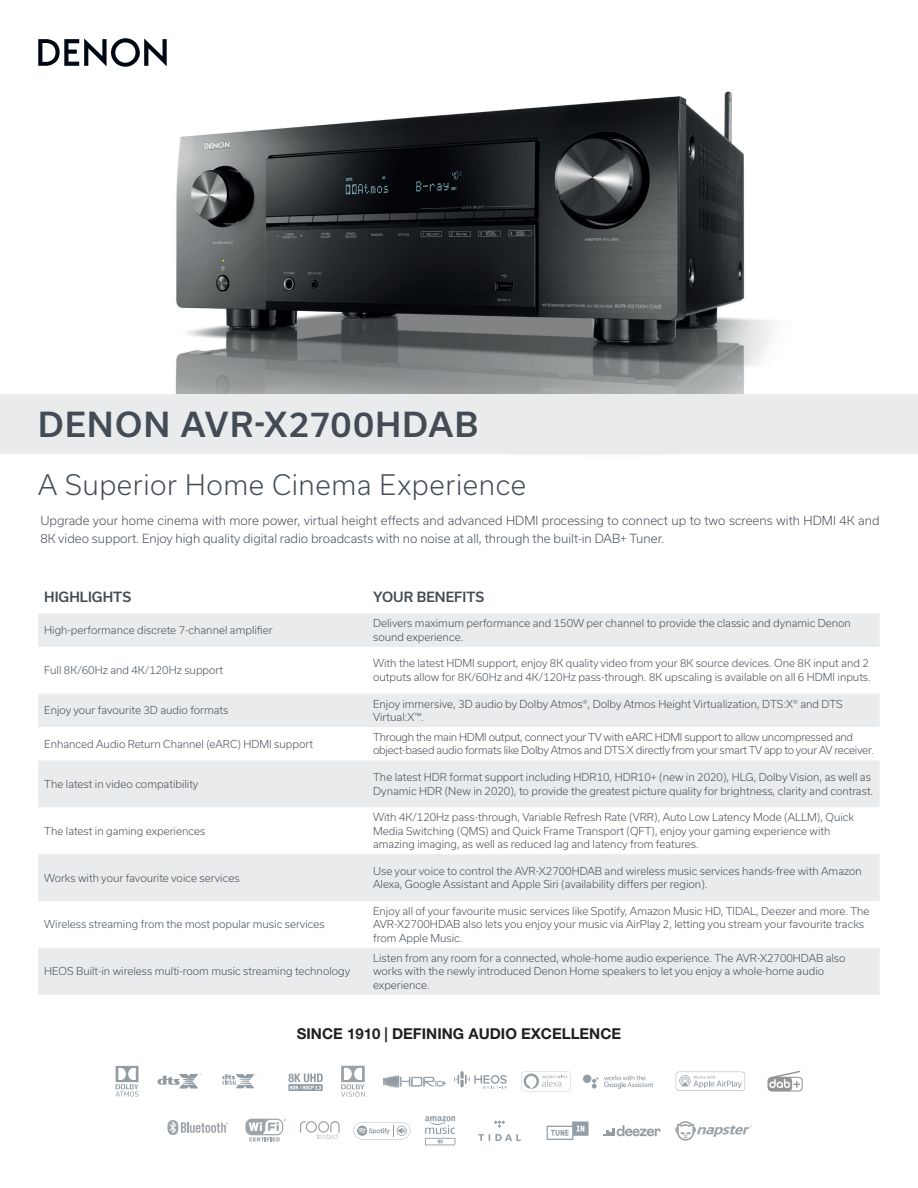
<style>
.page{position:relative;width:918px;height:1188px;background:#fff}
.page>*{position:absolute;margin:0;border:0;box-sizing:border-box;transform-origin:0 0}
.t1{font:500 33px "Usual";letter-spacing:.04em;color:#434c55}
.t2{font:300 27px "Usual";letter-spacing:.02em;color:#434c55}
.t3{font:700 15px "Helvetica Neue LT Std";color:#231f20}
.t4{font:500 13.5px "Usual";color:#434c55}
.t5{font:300 12px/17.2px "Usual";color:#434c55}
.t6{font:300 10.5px/13.5px "Usual";color:#434c55}
.t7{font:300 10.5px/13.5px "Usual";letter-spacing:-.025em;color:#434c55}
</style>
<div class="page">
<svg style="left:38px;top:38px;width:129px;height:29px"></svg>
<svg style="left:675px;top:1121px;width:77px;height:20px"></svg>
<img style="left:175px;top:91px;width:599px;height:303px">
<svg style="left:38px;top:613px;width:842px;height:382px;fill:#e9ebec"></svg>
<svg style="left:300px;top:1121px;width:40px;height:18px"></svg>
<svg style="left:478px;top:1120px;width:43px;height:21px"></svg>
<svg style="left:547px;top:1122px;width:42px;height:18px"></svg>
<svg style="left:521px;top:1071px;width:50px;height:20px"></svg>
<svg style="left:583px;top:1074px;width:70px;height:15px"></svg>
<svg style="left:676px;top:1072px;width:69px;height:19px"></svg>
<svg style="left:167px;top:1120px;width:61px;height:15px"></svg>
<svg style="left:245px;top:1119px;width:41px;height:23px"></svg>
<svg style="left:603px;top:1125px;width:58px;height:11px"></svg>
<svg style="left:425px;top:1116px;width:30px;height:29px"></svg>
<svg style="left:353px;top:1122px;width:57px;height:17px"></svg>
<svg style="left:116px;top:1066px;width:23px;height:31px"></svg>
<div style="left:288px;top:1084px;width:35px;height:7px;background:#919ba3"></div>
<svg style="left:288px;top:1074px;width:35px;height:16px"></svg>
<svg style="left:341px;top:1066px;width:24px;height:31px"></svg>
<svg style="left:454px;top:1071px;width:55px;height:18px"></svg>
<svg style="left:157px;top:1074px;width:44px;height:14px"></svg>
<svg style="left:222px;top:1074px;width:35px;height:14px"></svg>
<img style="left:383px;top:1075px;width:62px;height:13px">
<svg style="left:767px;top:1071px;width:36px;height:21px"></svg>
<div style="left:0;top:394px;width:918px;height:60px;background:#e9ebec"></div>
<h1 class="t1" style="left:38px;top:405px;width:441px">DENON AVR-X2700HDAB</h1>
<h2 class="t2" style="left:38px;top:470px;width:490px">A Superior Home Cinema Experience</h2>
<p class="t5" style="left:40px;top:512px;width:841px">Upgrade your home cinema with more power, virtual height effects and advanced HDMI processing to connect up to two screens with HDMI 4K and<br>8K video support. Enjoy high quality digital radio broadcasts with no noise at all, through the built-in DAB+ Tuner.</p>
<p class="t4" style="left:44px;top:590px;width:88px">HIGHLIGHTS</p>
<p class="t4" style="left:373px;top:590px;width:113px">YOUR BENEFITS</p>
<p class="t6" style="left:44px;top:623px;width:230px">High-performance discrete 7-channel amplifier</p>
<p class="t6" style="left:373px;top:617px;width:479px">Delivers maximum performance and 150W per channel to provide the classic and dynamic Denon sound experience.</p>
<p class="t6" style="left:44px;top:663px;width:180px">Full 8K/60Hz and 4K/120Hz support</p>
<p class="t6" style="left:373px;top:657px;width:499px">With the latest HDMI support, enjoy 8K quality video from your 8K source devices. One 8K input and 2 outputs allow for 8K/60Hz and 4K/120Hz pass-through. 8K upscaling is available on all 6 HDMI inputs.</p>
<p class="t6" style="left:44px;top:704px;width:186px">Enjoy your favourite 3D audio formats</p>
<p class="t6" style="left:373px;top:697px;width:471px">Enjoy immersive, 3D audio by Dolby Atmos®, Dolby Atmos Height Virtualization, DTS:X® and DTS<br>Virtual:X™.</p>
<p class="t6" style="left:44px;top:737px;width:270px">Enhanced Audio Return Channel (eARC) HDMI support</p>
<p class="t7" style="left:373px;top:730px;width:502px">Through the main HDMI output, connect your TV with eARC HDMI support to allow uncompressed and object-based audio formats like Dolby Atmos and DTS:X directly from your smart TV app to your AV receiver.</p>
<p class="t6" style="left:44px;top:777px;width:156px">The latest in video compatibility</p>
<p class="t6" style="left:373px;top:770px;width:502px">The latest HDR format support including HDR10, HDR10+ (new in 2020), HLG, Dolby Vision, as well as<br>Dynamic HDR (New in 2020), to provide the greatest picture quality for brightness, clarity and contrast.</p>
<p class="t6" style="left:44px;top:824px;width:163px">The latest in gaming experiences</p>
<p class="t6" style="left:373px;top:811px;width:482px">With 4K/120Hz pass-through, Variable Refresh Rate (VRR), Auto Low Latency Mode (ALLM), Quick<br>Media Switching (QMS) and Quick Frame Transport (QFT), enjoy your gaming experience with amazing imaging, as well as reduced lag and latency from features.</p>
<p class="t6" style="left:44px;top:871px;width:197px">Works with your favourite voice services</p>
<p class="t6" style="left:373px;top:864px;width:490px">Use your voice to control the AVR-X2700HDAB and wireless music services hands-free with Amazon<br>Alexa, Google Assistant and Apple Siri (availability differs per region).</p>
<p class="t6" style="left:44px;top:918px;width:282px">Wireless streaming from the most popular music services</p>
<p class="t6" style="left:373px;top:904px;width:498px">Enjoy all of your favourite music services like Spotify, Amazon Music HD, TIDAL, Deezer and more. The<br>AVR-X2700HDAB also lets you enjoy your music via AirPlay 2, letting you stream your favourite tracks from Apple Music.</p>
<p class="t6" style="left:373px;top:951px;width:474px">Listen from any room for a connected, whole-home audio experience. The AVR-X2700HDAB also works with the newly introduced Denon Home speakers to let you enjoy a whole-home audio experience.</p>
<h3 class="t3" style="left:297px;top:1024px;width:326px">SINCE 1910 | DEFINING AUDIO EXCELLENCE</h3>
<p class="t6" style="left:44px;top:965px;width:307px">HEOS Built-in wireless multi-room music streaming technology</p>
</div>
